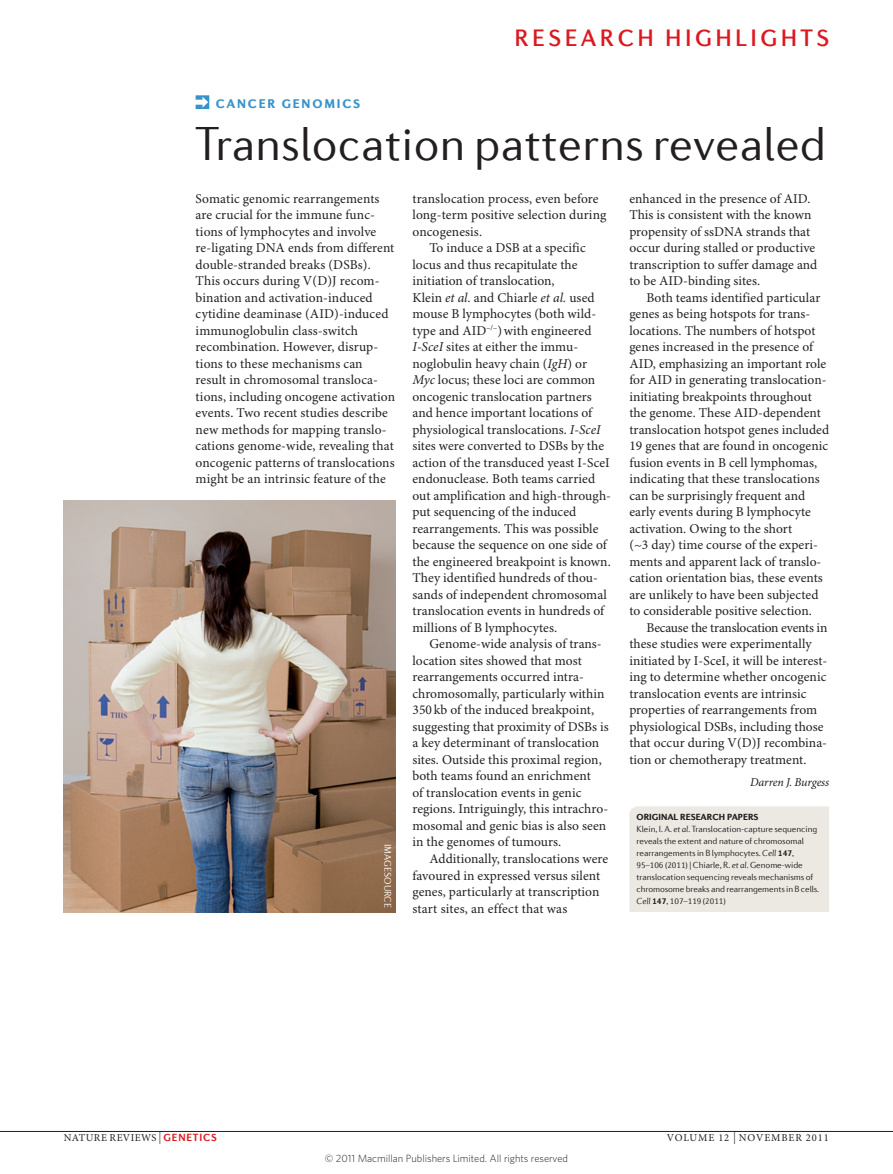
<style>
.page{position:relative;width:893px;height:1174px;background:#fff}
.page>*{position:absolute;margin:0;border:0;box-sizing:border-box;transform-origin:0 0}
.title-large{font:300 48px "Diverda Sans Com";letter-spacing:.005em;color:#231f20}
.sectionheader{font:500 24px "Diverda Sans Com";letter-spacing:.14em;color:#dc1820}
.bodyindent{font:13.5px/16.5px "Minion Pro";letter-spacing:.005em;color:#231f20}
.bodyfirst{font:13.5px/16.5px "Minion Pro";letter-spacing:.01em;color:#231f20}
.ministrap{font:900 12.75px "Diverda Sans Com";letter-spacing:.14em;color:#3793cb}
.author{font:italic 12px "Minion Pro";letter-spacing:-.015em;color:#231f20}
.t1{font:300 10.5px "Whitney";color:#231f20}
.t2{font:10.5px "Minion Pro";letter-spacing:.04em;color:#231f20}
.t3{font:10.5px "Minion Pro";letter-spacing:.07em;color:#231f20}
.creditstyle{font:300 9.75px "Diverda Sans Com";letter-spacing:-.005em;color:#fff}
.t4{font:300 9px/12px "Diverda Sans Com";letter-spacing:-.005em;color:#231f20}
.s1{font-weight:900}
.s2{font-style:italic}
.s3{font-weight:700}
.s4{font-size:12px}
.s5{font-family:"Diverda Sans Com";font-weight:700;color:#dc1820}
</style>
<div class="page">
<hr style="left:0;top:1131px;width:893px;height:1px;background:#231f20">
<svg style="left:196px;top:95px;width:13px;height:14px"></svg>
<img style="left:64px;top:501px;width:331px;height:411px">
<div style="left:629px;top:806px;width:200px;height:106px;background:#ece8e2"></div>
<p class="sectionheader" style="left:514px;top:24px;width:316px">RESEARCH HIGHLIGHTS</p>
<p class="ministrap" style="left:216px;top:95px;width:146px">CANCER GENOMICS</p>
<p class="title-large" style="left:196px;top:116px;width:632px">Translocation patterns revealed</p>
<p class="bodyfirst" style="left:196px;top:191px;width:201px">Somatic genomic rearrangements are crucial for the immune func&shy;tions of lymphocytes and involve re-ligating DNA ends from different double-stranded breaks (DSBs).<br>This occurs during V(D)J recom&shy;bination and activation-induced cytidine deaminase (AID)-induced immunoglobulin class-switch recombination. However, disrup&shy;tions to these mechanisms can result in chromosomal transloca&shy;tions, including oncogene activation events. Two recent studies describe new methods for mapping translo&shy;cations genome-wide, revealing that oncogenic patterns of translocations might be an intrinsic feature of the</p>
<p class="bodyfirst" style="left:412px;top:191px;width:195px">translocation process, even before long-term positive selection during oncogenesis.</p>
<p class="bodyindent" style="left:629px;top:191px;width:190px">enhanced in the presence of AID.<br>This is consistent with the known propensity of ssDNA strands that occur during stalled or productive transcription to suffer damage and to be AID-binding sites.</p>
<p class="bodyindent" style="left:629px;top:290px;width:201px;text-indent:17px">Both teams identified particular genes as being hotspots for trans&shy;locations. The numbers of hotspot genes increased in the presence of AID, emphasizing an important role for AID in generating translocation&shy;initiating breakpoints throughout the genome. These AID-dependent translocation hotspot genes included 19 genes that are found in oncogenic fusion events in B cell lymphomas, indicating that these translocations can be surprisingly frequent and early events during B lymphocyte activation. Owing to the short<br>(~3 day) time course of the experi&shy;ments and apparent lack of translo&shy;cation orientation bias, these events are unlikely to have been subjected to considerable positive selection.</p>
<p class="bodyindent" style="left:629px;top:620px;width:200px;text-indent:17px">Because the translocation events in these studies were experimentally initiated by I-SceI, it will be interest&shy;ing to determine whether oncogenic translocation events are intrinsic properties of rearrangements from physiological DSBs, including those that occur during V(D)J recombina&shy;tion or chemotherapy treatment.</p>
<p class="author" style="left:750px;top:775px;width:81px">Darren J. Burgess</p>
<p class="t4" style="left:637px;top:811px;width:184px"><span class="s1">ORIGINAL RESEARCH PAPERS<br></span>Klein, I. A. <span class="s2">et al.</span> Translocation-capture sequencing reveals the extent and nature of chromosomal rearrangements in B lymphocytes. <span class="s2">Cell</span> <span class="s3">147</span>, 95–106 (2011) | Chiarle, R. <span class="s2">et al.</span> Genome-wide translocation sequencing reveals mechanisms of chromosome breaks and rearrangements in B cells.<br><span class="s2">Cell</span> <span class="s3">147</span>, 107–119 (2011)</p>
<p class="bodyindent" style="left:412px;top:240px;width:200px;text-indent:17px">To induce a DSB at a specific locus and thus recapitulate the initiation of translocation,<br>Klein <span class="s2">et al.</span> and Chiarle <span class="s2">et al.</span> used mouse B lymphocytes (both wild&shy;type and AID<sup>–/–</sup>)with engineered <span class="s2">I-SceI</span> sites at either the immu&shy;noglobulin heavy chain (<span class="s2">IgH</span>) or <span class="s2">Myc</span> locus; these loci are common oncogenic translocation partners and hence important locations of physiological translocations. <span class="s2">I-SceI </span>sites were converted to DSBs by the action of the transduced yeast I-SceI endonuclease. Both teams carried out amplification and high-through&shy;put sequencing of the induced rearrangements. This was possible because the sequence on one side of the engineered breakpoint is known.<br>They identified hundreds of thou&shy;sands of independent chromosomal translocation events in hundreds of millions of B lymphocytes.</p>
<p class="bodyindent" style="left:412px;top:636px;width:198px;text-indent:17px">Genome-wide analysis of trans&shy;location sites showed that most rearrangements occurred intra&shy;chromosomally, particularly within 350 kb of the induced breakpoint, suggesting that proximity of DSBs is a key determinant of translocation sites. Outside this proximal region, both teams found an enrichment<br>of translocation events in genic regions. Intriguingly, this intrachro&shy;mosomal and genic bias is also seen in the genomes of tumours.</p>
<p class="bodyindent" style="left:412px;top:851px;width:197px;text-indent:17px">Additionally, translocations were favoured in expressed versus silent genes, particularly at transcription start sites, an effect that was</p>
<p class="creditstyle" style="left:393px;top:844px;width:66px;rotate:90deg">IMAGESOURCE</p>
<p class="t2" style="left:64px;top:1131px;width:154px">NATURE REVIEWS <span class="s4">|</span> <span class="s5">GENETICS</span></p>
<p class="t3" style="left:667px;top:1131px;width:163px">VOLUME 12 <span class="s4">|</span> NOVEMBER 2011</p>
<p class="t1" style="left:325px;top:1151px;width:245px">© 2011 Macmillan Publishers Limited. All rights reserved</p>
</div>
